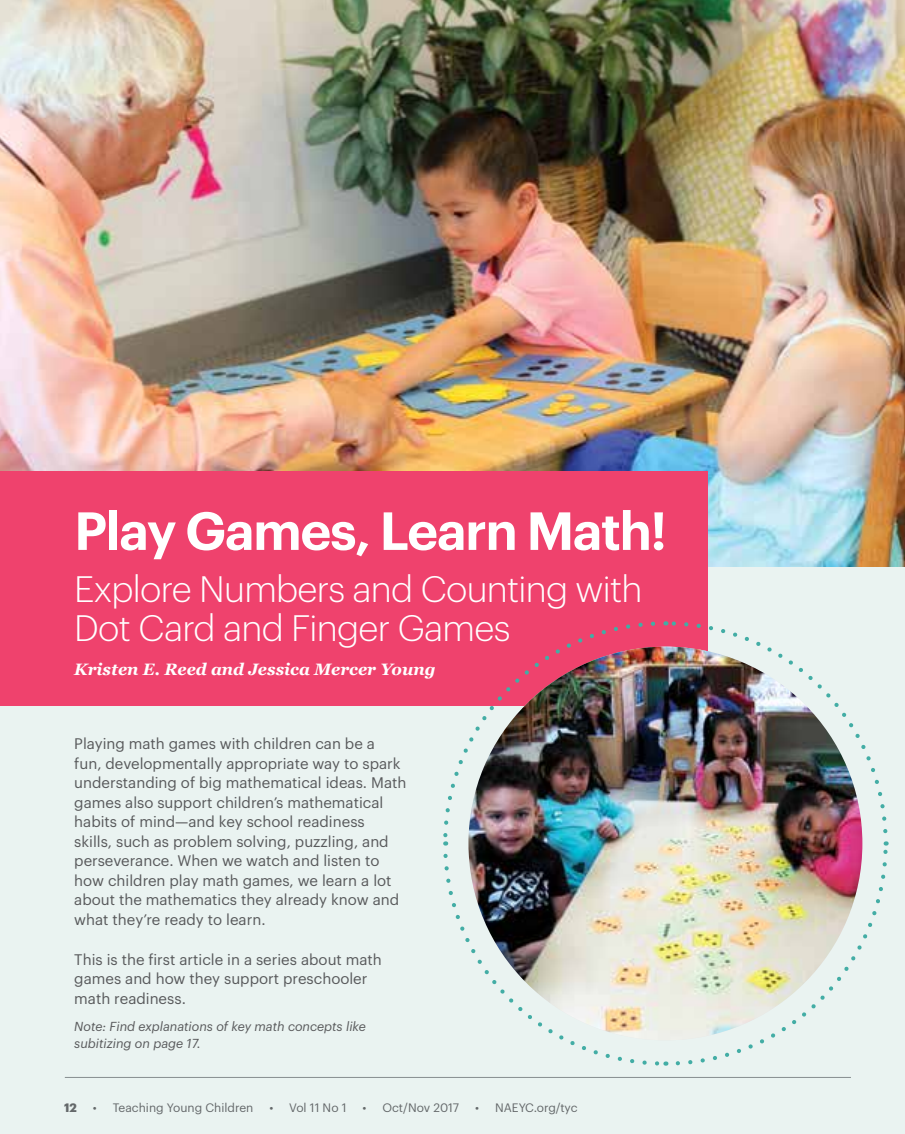
<style>
.page{position:relative;width:905px;height:1134px;background:#fff}
.page>*{position:absolute;margin:0;border:0;box-sizing:border-box;transform-origin:0 0}
.Article_Title{font:600 52.5px "Graphik";letter-spacing:-.025em;color:#fff}
.Article_Subtitle{font:300 36px/39px "Graphik";letter-spacing:-.02em;color:#fff}
.Author{font:italic 700 16.5px "Georgia Pro";color:#fff}
.intro_text{font:15px/19.5px "Graphik";color:#58595b}
.intro_text__last_par{font:15px/19.5px "Graphik";color:#58595b}
.intro_text__last_par-2{font:italic 12.75px/16.5px "Graphik";color:#58595b}
.t1{font:12px "Graphik";color:#6d6e71}
.t2{font:700 12px "Graphik";color:#6d6e71}
</style>
<div class="page">
<div style="left:0;top:0;width:904px;height:1134px;background:#eaf3f1"></div>
<img style="left:0;top:0;width:904px;height:567px">
<div style="left:0;top:471px;width:707px;height:235px;background:#ef426d"></div>
<svg style="left:675px;top:845px;width:213px;height:221px"></svg>
<svg style="left:667px;top:619px;width:221px;height:217px"></svg>
<svg style="left:443px;top:621px;width:214px;height:221px"></svg>
<svg style="left:443px;top:853px;width:217px;height:213px"></svg>
<img style="left:468px;top:647px;width:394px;height:393px;border-radius:197px">
<p class="Article_Title" style="left:74px;top:491px;width:594px">Play Games, Learn Math!</p>
<p class="Article_Subtitle" style="left:74px;top:567px;width:569px">Explore Numbers and Counting with<br>Dot Card and Finger Games</p>
<p class="Author" style="left:74px;top:660px;width:363px">Kristen E. Reed and Jessica Mercer Young</p>
<p class="intro_text" style="left:74px;top:733px;width:333px">Playing math games with children can be a<br>fun, developmentally appropriate way to spark understanding of big mathematical ideas. Math games also support children’s mathematical habits of mind—and key school readiness skills, such as problem solving, puzzling, and perseverance. When we watch and listen to how children play math games, we learn a lot about the mathematics they already know and what they’re ready to learn.</p>
<p class="intro_text__last_par" style="left:74px;top:948px;width:309px">This is the first article in a series about math games and how they support preschooler math readiness.</p>
<p class="intro_text__last_par-2" style="left:74px;top:1017px;width:293px">Note: Find explanations of key math concepts like subitizing on page 17.</p>
<p class="t2" style="left:64px;top:1098px;width:14px">12</p>
<p class="t1" style="left:93px;top:1098px;width:162px">• Teaching Young Children</p>
<p class="t1" style="left:269px;top:1098px;width:79px">• Vol 11 No 1</p>
<p class="t1" style="left:362px;top:1098px;width:98px">• Oct/Nov 2017</p>
<p class="t1" style="left:475px;top:1098px;width:104px">• NAEYC.org/tyc</p>
</div>
